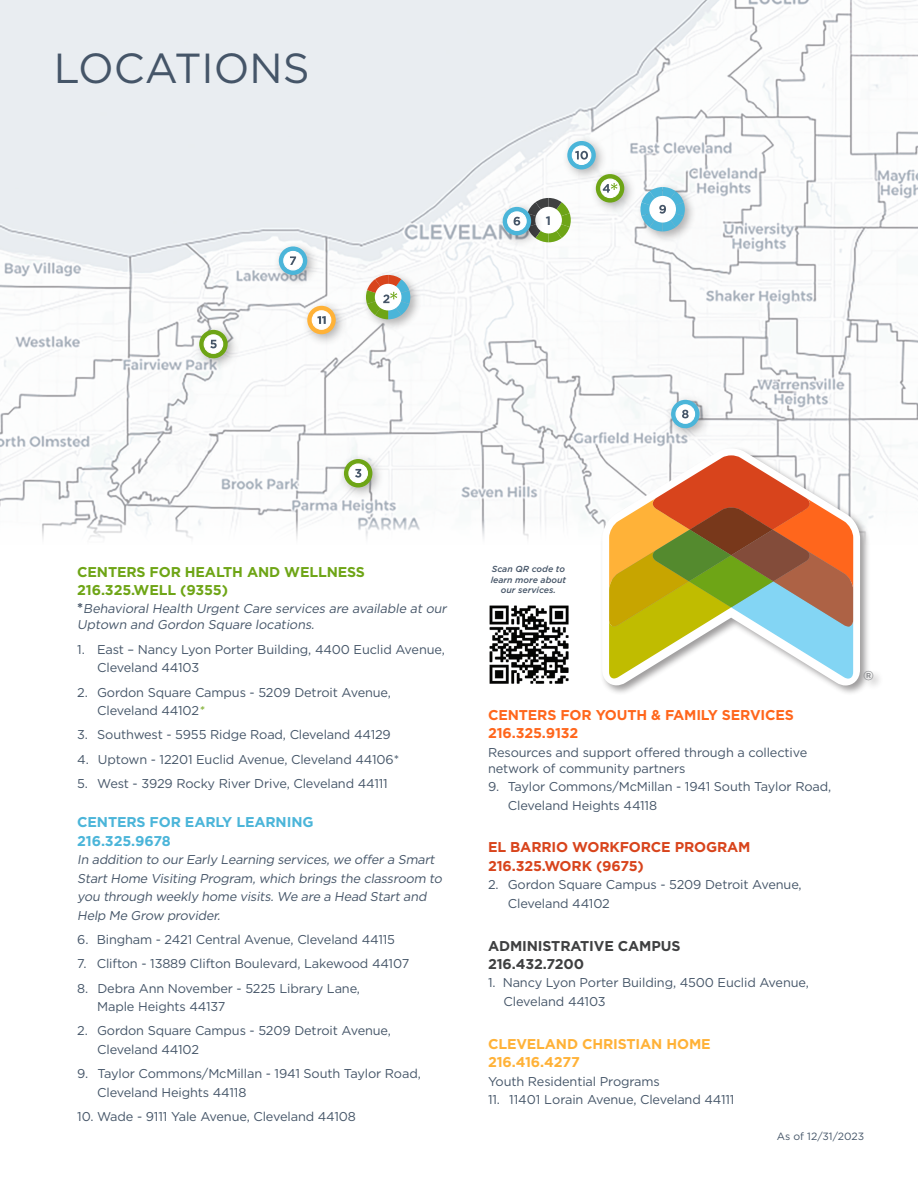
<style>
.page{position:relative;width:918px;height:1188px;background:#fff}
.page>*{position:absolute;margin:0;border:0;box-sizing:border-box;transform-origin:0 0}
._104_Number_DBlue{font:42px "Gotham";color:#455568}
.t1{font:27px "Gotham";color:#808285}
.body_text{font:700 14.25px/18.5px "Gotham";letter-spacing:-.01em;color:#6ea516}
.t2{font:700 14.25px/18.5px "Gotham";letter-spacing:-.01em;color:#ff661c}
.t3{font:700 14.25px/18.5px "Gotham";letter-spacing:-.01em;color:#d8441c}
.t4{font:700 14.25px/18.5px "Gotham";letter-spacing:-.01em;color:#4bb5d9}
.t5{font:700 14.25px/18.5px "Gotham";letter-spacing:-.01em;color:#ffb238}
.t6{font:700 14.25px/18.5px "Gotham";letter-spacing:-.01em;color:#3f4041}
.t7{font:12.75px/18.5px "Gotham";letter-spacing:-.01em;color:#455568}
.body_text-2{font:italic 12.75px/18.5px "Gotham";color:#455568}
.t8{font:700 12.3px "Gotham";color:#455568}
.t9{font:10.5px "Gotham";color:#455568}
.t10{font:italic 500 8.7px/10.5px "Gotham";color:#465568;text-align:center}
.s1{font-weight:700;font-style:normal;font-size:14.25px}
.s2{font-style:italic;color:#6ea516}
</style>
<div class="page">
<img style="left:0;top:0;width:918px;height:539px">
<div style="left:273px;top:241px;width:46px;height:46px;background:#231f20;opacity:.34"></div>
<svg style="left:279px;top:246px;width:28px;height:29px"></svg>
<div style="left:284px;top:251px;width:18px;height:19px;background:#fff;border-radius:50%"></div>
<div style="left:283px;top:251px;width:20px;height:20px;border:1px solid #fff;border-radius:50%"></div>
<svg style="left:290px;top:256px;width:6px;height:9px"></svg>
<div style="left:193px;top:324px;width:47px;height:46px;background:#231f20;opacity:.34"></div>
<svg style="left:199px;top:330px;width:29px;height:28px"></svg>
<div style="left:204px;top:335px;width:19px;height:18px;background:#fff;border-radius:50%"></div>
<div style="left:204px;top:334px;width:19px;height:20px;border:1px solid #fff;border-radius:50%"></div>
<svg style="left:210px;top:340px;width:7px;height:8px"></svg>
<div style="left:338px;top:453px;width:47px;height:47px;background:#231f20;opacity:.34"></div>
<svg style="left:344px;top:459px;width:28px;height:29px"></svg>
<div style="left:349px;top:464px;width:18px;height:19px;background:#fff;border-radius:50%"></div>
<div style="left:348px;top:463px;width:20px;height:20px;border:1px solid #fff;border-radius:50%"></div>
<svg style="left:355px;top:469px;width:6px;height:9px"></svg>
<div style="left:665px;top:394px;width:47px;height:46px;background:#231f20;opacity:.34"></div>
<svg style="left:671px;top:400px;width:29px;height:28px"></svg>
<div style="left:676px;top:405px;width:19px;height:18px;background:#fff;border-radius:50%"></div>
<div style="left:676px;top:404px;width:19px;height:20px;border:1px solid #fff;border-radius:50%"></div>
<svg style="left:682px;top:410px;width:7px;height:8px"></svg>
<div style="left:590px;top:168px;width:46px;height:47px;background:#231f20;opacity:.34"></div>
<svg style="left:596px;top:174px;width:28px;height:29px"></svg>
<div style="left:601px;top:179px;width:18px;height:19px;background:#fff;border-radius:50%"></div>
<div style="left:600px;top:179px;width:20px;height:19px;border:1px solid #fff;border-radius:50%"></div>
<div style="left:561px;top:135px;width:47px;height:47px;background:#231f20;opacity:.34"></div>
<svg style="left:567px;top:141px;width:29px;height:28px"></svg>
<div style="left:572px;top:146px;width:19px;height:18px;background:#fff;border-radius:50%"></div>
<div style="left:572px;top:145px;width:19px;height:20px;border:1px solid #fff;border-radius:50%"></div>
<svg style="left:575px;top:151px;width:13px;height:9px"></svg>
<div style="left:362px;top:271px;width:60px;height:60px;background:#231f20;opacity:.33"></div>
<div style="left:636px;top:183px;width:61px;height:60px;background:#231f20;opacity:.33"></div>
<svg style="left:526px;top:198px;width:45px;height:44px"></svg>
<div style="left:536px;top:208px;width:25px;height:25px;background:#fff;border-radius:50%"></div>
<div style="left:535px;top:207px;width:27px;height:26px;border:2px solid #fff;border-radius:50%"></div>
<svg style="left:640px;top:187px;width:45px;height:44px"></svg>
<div style="left:497px;top:201px;width:46px;height:46px;background:#231f20;opacity:.34"></div>
<div style="left:503px;top:207px;width:28px;height:28px;background:#4bb5d9;border-radius:50%"></div>
<div style="left:508px;top:212px;width:18px;height:18px;background:#fff;border-radius:50%"></div>
<div style="left:507px;top:211px;width:20px;height:20px;border:1px solid #fff;border-radius:50%"></div>
<svg style="left:514px;top:217px;width:6px;height:9px"></svg>
<svg style="left:366px;top:275px;width:44px;height:44px"></svg>
<svg style="left:603px;top:183px;width:14px;height:10px"></svg>
<div style="left:301px;top:300px;width:47px;height:46px;background:#231f20;opacity:.34"></div>
<svg style="left:307px;top:306px;width:29px;height:28px"></svg>
<div style="left:312px;top:311px;width:19px;height:18px;background:#fff;border-radius:50%"></div>
<div style="left:312px;top:310px;width:19px;height:20px;border:1px solid #fff;border-radius:50%"></div>
<svg style="left:317px;top:316px;width:9px;height:8px"></svg>
<div style="left:600px;top:446px;width:284px;height:250px;background:#231f20;opacity:.44"></div>
<svg style="left:602px;top:448px;width:258px;height:238px"></svg>
<svg style="left:609px;top:455px;width:244px;height:224px"></svg>
<img style="left:489px;top:605px;width:80px;height:79px">
<p class="_104_Number_DBlue" style="left:54px;top:42px;width:257px">LOCATIONS</p>
<p class="t8" style="left:546px;top:212px;width:7px">1</p>
<p class="body_text" style="left:77px;top:562px;width:289px">CENTERS FOR HEALTH AND WELLNESS<br>216.325.WELL (9355)</p>
<p class="body_text-2" style="left:77px;top:601px;width:374px;line-height:15.9px"><span class="s1">*</span> Behavioral Health Urgent Care services are available at our<br>Uptown and Gordon Square locations.</p>
<p class="t7" style="left:97px;top:640px;width:349px;text-indent:-20px">1. East – Nancy Lyon Porter Building, 4400 Euclid Avenue,<br>Cleveland 44103</p>
<p class="t7" style="left:97px;top:683px;width:295px;text-indent:-20px">2. Gordon Square Campus - 5209 Detroit Avenue,<br>Cleveland 44102<span class="s2">*</span></p>
<p class="t7" style="left:77px;top:725px;width:315px">3. Southwest - 5955 Ridge Road, Cleveland 44129</p>
<p class="t7" style="left:77px;top:750px;width:323px">4. Uptown - 12201 Euclid Avenue, Cleveland 44106*</p>
<p class="t7" style="left:77px;top:774px;width:312px">5. West - 3929 Rocky River Drive, Cleveland 44111</p>
<p class="t4" style="left:77px;top:813px;width:238px">CENTERS FOR EARLY LEARNING<br>216.325.9678</p>
<p class="body_text-2" style="left:77px;top:850px;width:369px">In addition to our Early Learning services, we offer a Smart Start Home Visiting Program, which brings the classroom to you through weekly home visits. We are a Head Start and Help Me Grow provider.</p>
<p class="t7" style="left:77px;top:930px;width:319px">6. Bingham - 2421 Central Avenue, Cleveland 44115</p>
<p class="t7" style="left:77px;top:954px;width:334px">7. Clifton - 13889 Clifton Boulevard, Lakewood 44107</p>
<p class="t7" style="left:97px;top:979px;width:264px;text-indent:-20px">8. Debra Ann November - 5225 Library Lane,<br>Maple Heights 44137</p>
<p class="t7" style="left:97px;top:1021px;width:295px;text-indent:-20px">2. Gordon Square Campus - 5209 Detroit Avenue,<br>Cleveland 44102</p>
<p class="t7" style="left:97px;top:1064px;width:325px;text-indent:-20px">9. Taylor Commons/McMillan - 1941 South Taylor Road,<br>Cleveland Heights 44118</p>
<p class="t7" style="left:77px;top:1107px;width:280px">10. Wade - 9111 Yale Avenue, Cleveland 44108</p>
<p class="t10" style="left:491px;top:564px;width:77px">Scan QR code to learn more about our services.</p>
<p class="t2" style="left:488px;top:706px;width:307px">CENTERS FOR YOUTH &amp; FAMILY SERVICES<br>216.325.9132</p>
<p class="t7" style="left:488px;top:744px;width:321px;line-height:15.9px">Resources and support offered through a collective network of community partners</p>
<p class="t7" style="left:508px;top:777px;width:325px;text-indent:-20px">9. Taylor Commons/McMillan - 1941 South Taylor Road,<br>Cleveland Heights 44118</p>
<p class="t3" style="left:488px;top:838px;width:264px">EL BARRIO WORKFORCE PROGRAM<br>216.325.WORK (9675)</p>
<p class="t7" style="left:508px;top:875px;width:295px;text-indent:-20px">2. Gordon Square Campus - 5209 Detroit Avenue,<br>Cleveland 44102</p>
<p class="t6" style="left:488px;top:936px;width:194px">ADMINISTRATIVE CAMPUS<br>216.432.7200</p>
<p class="t7" style="left:504px;top:973px;width:307px;text-indent:-16px">1. Nancy Lyon Porter Building, 4500 Euclid Avenue,<br>Cleveland 44103</p>
<p class="t5" style="left:488px;top:1034px;width:224px">CLEVELAND CHRISTIAN HOME<br>216.416.4277</p>
<p class="t7" style="left:488px;top:1072px;width:173px">Youth Residential Programs</p>
<p class="t7" style="left:488px;top:1090px;width:248px">11. 11401 Lorain Avenue, Cleveland 44111</p>
<p class="t1" style="left:863px;top:663px;width:12px">®</p>
<p class="t9" style="left:777px;top:1129px;width:89px">As of 12/31/2023</p>
</div>
